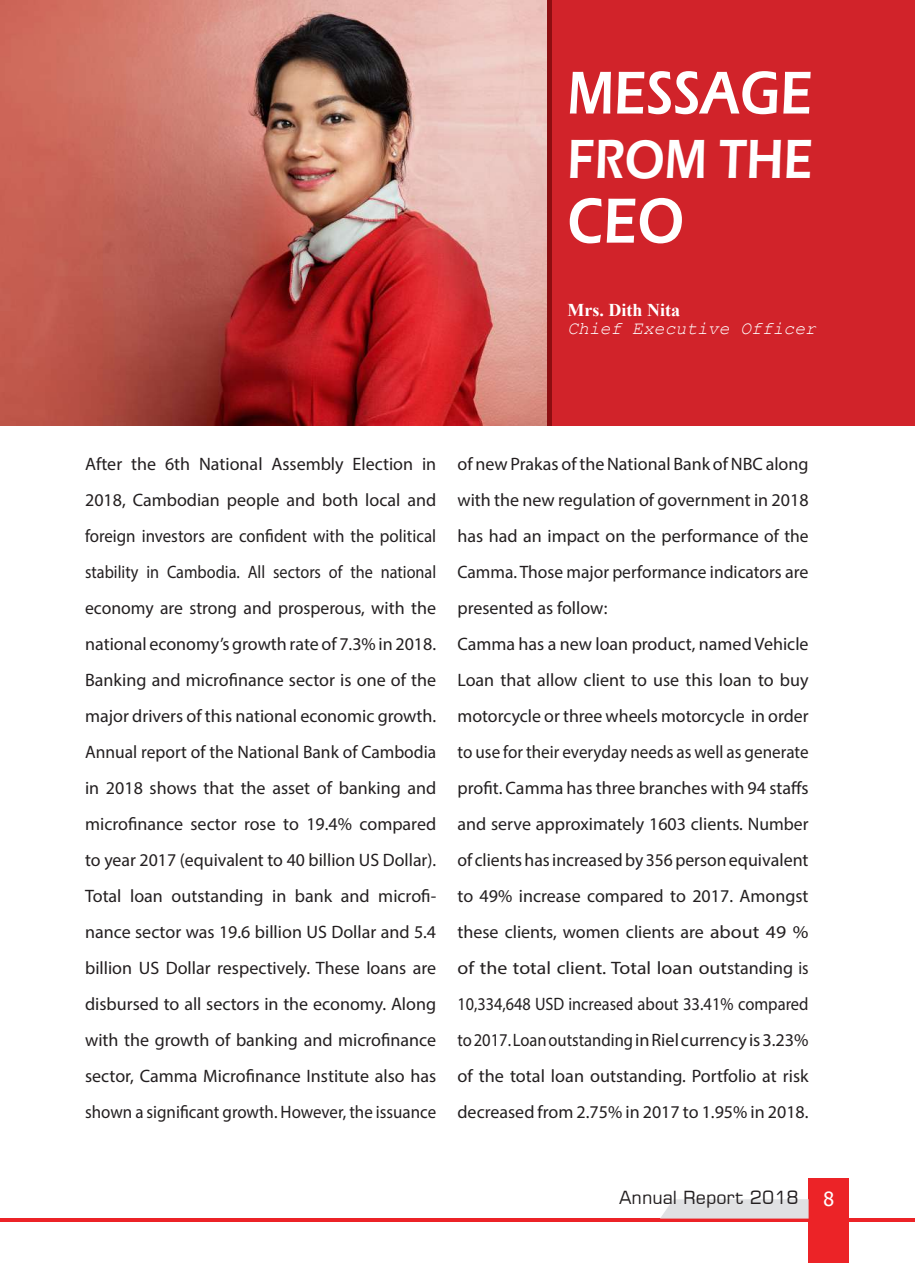
<style>
.page{position:relative;width:915px;height:1263px;background:#fff}
.page>*{position:absolute;margin:0;border:0;box-sizing:border-box;transform-origin:0 0}
.t1{font:600 66px "Eras ITC";color:#fff;scale:.84 1}
.t2{font:600 62.55px "Eras ITC";color:#fff;scale:.84 1}
.t3{font:600 56.7px "Eras ITC";color:#fff;scale:.84 1}
.t4{font:19.5px "Khmer Kampongtrach";color:#fff}
.t5{font:18px/36px "Myriad Pro";color:#231f20;text-align:justify}
.t6{font:18px "Khmer Old Style";color:#fff}
.t7{font:18px "Square 721 BT";color:#231f20}
.t8{font:18px "Khmer Viravuth";color:#fff}
</style>
<div class="page">
<hr style="left:0;top:1218px;width:914px;height:4px;background:#ec2327">
<div style="left:808px;top:1178px;width:40px;height:85px;background:#ec2327"></div>
<div style="left:661px;top:1199px;width:147px;height:19px;background:#e0e1e3"></div>
<div style="left:546px;top:0;width:368px;height:425px;background:#d1232a"></div>
<div style="left:546px;top:0;width:5px;height:425px;background:#8d0e11"></div>
<img style="left:0;top:0;width:546px;height:425px">
<h2 class="t2" style="left:567px;top:57px;width:293px">MESSAGE</h2>
<h3 class="t3" style="left:567px;top:127px;width:293px">FROM THE</h3>
<h1 class="t1" style="left:567px;top:183px;width:140px">CEO</h1>
<p class="t8" style="left:567px;top:299px;width:114px">Mrs. Dith Nita</p>
<p class="t6" style="left:567px;top:317px;width:250px">Chief Executive Officer</p>
<p class="t5" style="left:85px;top:446px;width:352px">After the 6th National Assembly Election in 2018, Cambodian people and both local and foreign investors are confident with the political stability in Cambodia. All sectors of the national economy are strong and prosperous, with the national economy’s growth rate of 7.3% in 2018.<br>Banking and microfinance sector is one of the major drivers of this national economic growth.<br>Annual report of the National Bank of Cambodia in 2018 shows that the asset of banking and microfinance sector rose to 19.4% compared to year 2017 (equivalent to 40 billion US Dollar).<br>Total loan outstanding in bank and microfi&shy;nance sector was 19.6 billion US Dollar and 5.4 billion US Dollar respectively. These loans are disbursed to all sectors in the economy. Along with the growth of banking and microfinance sector, Camma Microfinance Institute also has shown a significant growth. However, the issuance</p>
<p class="t5" style="left:457px;top:446px;width:352px;text-align:left">of new Prakas of the National Bank of NBC along with the new regulation of government in 2018 has had an impact on the performance of the Camma. Those major performance indicators are presented as follow:<br>Camma has a new loan product, named Vehicle Loan that allow client to use this loan to buy motorcycle or three wheels motorcycle in order to use for their everyday needs as well as generate profit. Camma has three branches with 94 staffs and serve approximately 1603 clients. Number of clients has increased by 356 person equivalent to 49% increase compared to 2017. Amongst these clients, women clients are about 49 % of the total client. Total loan outstanding is 10,334,648 USD increased about 33.41% compared to 2017. Loan outstandingin Riel currency is 3.23% of the total loan outstanding. Portfolio at risk decreased from 2.75% in 2017 to 1.95% in 2018.</p>
<p class="t7" style="left:619px;top:1186px;width:181px">Annual Report 2018</p>
<p class="t4" style="left:823px;top:1187px;width:12px">8</p>
</div>
